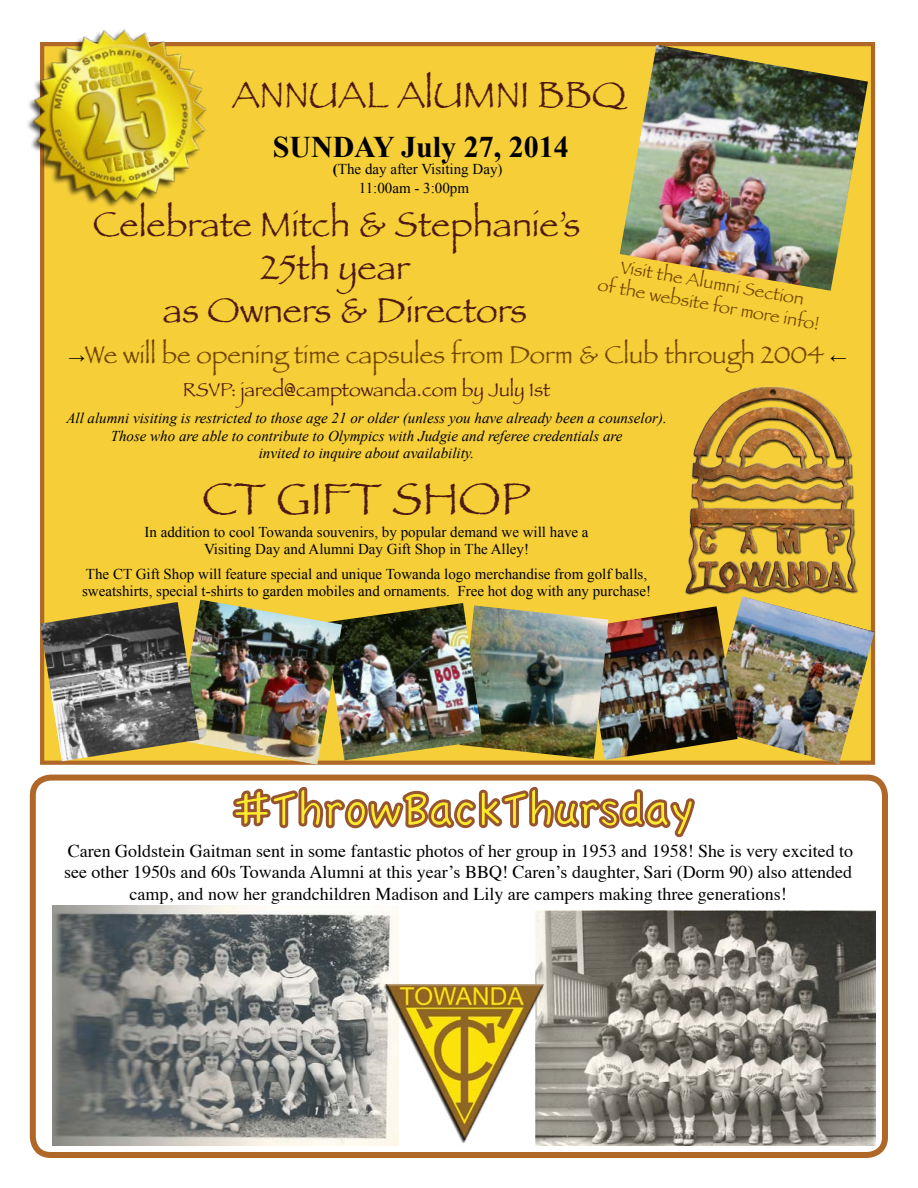
<style>
.page{position:relative;width:918px;height:1188px;background:#fff}
.page>*{position:absolute;margin:0;border:0;box-sizing:border-box;transform-origin:0 0}
.t1{font:51px "Apple Casual";letter-spacing:-.02em;color:#fde92d}
.t2{font:46.5px "Papyrus";color:#4d1912}
.t3{font:37.5px "Papyrus";color:#4d1912}
.t4{font:36px/43.2px "Papyrus";color:#4d1912;text-align:center}
.t5{font:700 30px "Times New Roman";color:#000}
.t6{font:25.5px "Papyrus";color:#714500}
.t7{font:19.5px "Papyrus";color:#4d1912}
.t8{font:18px/21.6px "Times";color:#000;text-align:center}
.t9{font:18px/21.6px "Papyrus";color:#714500;text-align:center}
.t10{font:15px/17.2px "Times New Roman";color:#000;text-align:center}
.t11{font:italic 15px/17.2px "Times New Roman";color:#000;text-align:center}
.s1{font-weight:700}
.s2{font-family:"Times New Roman";font-size:16.5px;color:#000}
</style>
<div class="page">
<div style="left:40px;top:42px;width:835px;height:723px;background:#f5ce38;border:4px solid #b06828"></div>
<div style="left:30px;top:775px;width:858px;height:383px;border:6px solid #b06828;border-radius:18px"></div>
<img style="left:707px;top:603px;width:167px;height:161px">
<img style="left:697px;top:606px;width:41px;height:154px">
<img style="left:620px;top:45px;width:248px;height:246px">
<img style="left:176px;top:600px;width:54px;height:165px">
<img style="left:40px;top:602px;width:159px;height:159px">
<img style="left:27px;top:29px;width:203px;height:200px">
<img style="left:230px;top:603px;width:467px;height:235px">
<img style="left:685px;top:382px;width:190px;height:221px">
<img style="left:52px;top:906px;width:347px;height:240px">
<img style="left:535px;top:911px;width:340px;height:235px">
<img style="left:384px;top:957px;width:161px;height:201px">
<h3 class="t3" style="left:232px;top:72px;width:395px">ANNUAL AlUMNI BBQ</h3>
<h3 class="t5" style="left:273px;top:126px;width:298px">SUNDAY July 27, 2014</h3>
<p class="t10" style="left:333px;top:159px;width:171px;line-height:18.8px"><span class="s1">(</span>The day after Visiting Day)<br>11:00am - 3:00pm</p>
<h3 class="t4" style="left:93px;top:202px;width:489px">Celebrate Mitch &amp; Stephanie’s<br>25th year<br>as Owners &amp; Directors</h3>
<h3 class="t6" style="left:68px;top:339px;width:780px"><span class="s2">→</span>We will be opening time capsules from Dorm &amp; Club through 2004 <span class="s2">←</span></h3>
<h3 class="t7" style="left:183px;top:377px;width:369px">RSVP: jared@camptowanda.com by July 1st</h3>
<p class="t11" style="left:66px;top:409px;width:602px">All alumni visiting is restricted to those age 21 or older (unless you have already been a counselor).<br>Those who are able to contribute to Olympics with Judgie and referee credentials are<br>invited to inquire about availability.</p>
<h2 class="t2" style="left:202px;top:470px;width:330px">CT GIFT SHOP</h2>
<p class="t10" style="left:145px;top:523px;width:446px">In addition to cool Towanda souvenirs, by popular demand we will have a<br>Visiting Day and Alumni Day Gift Shop in The Alley!</p>
<p class="t10" style="left:82px;top:565px;width:571px;text-align:left">The CT Gift Shop will feature special and unique Towanda logo merchandise from golf balls, sweatshirts, special t-shirts to garden mobiles and ornaments. Free hot dog with any purchase!</p>
<p class="t9" style="left:604px;top:252px;width:226px;rotate:10deg">Visit the Alumni Section<br>of the website for more info!</p>
<h1 class="t1" style="left:232px;top:782px;width:465px">#ThrowBackThursday</h1>
<p class="t8" style="left:64px;top:838px;width:791px">Caren Goldstein Gaitman sent in some fantastic photos of her group in 1953 and 1958! She is very excited to see other 1950s and 60s Towanda Alumni at this year’s BBQ! Caren’s daughter, Sari (Dorm 90) also attended camp, and now her grandchildren Madison and Lily are campers making three generations!</p>
</div>
